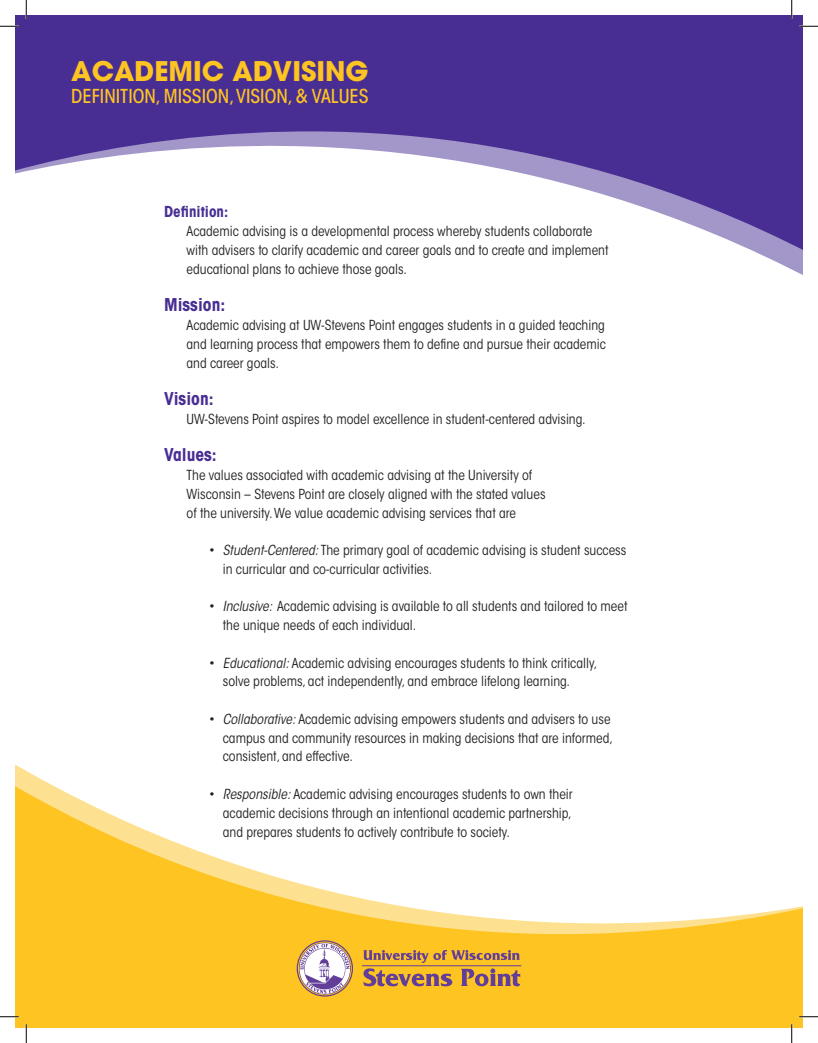
<style>
.page{position:relative;width:818px;height:1043px;background:#fff}
.page>*{position:absolute;margin:0;border:0;box-sizing:border-box;transform-origin:0 0}
.t1{font:700 26.88px "Avant Garde";color:#fec422}
.t2{font:500 condensed 19.12px "ITC Avant Garde Std";color:#fec422}
.t3{font:700 condensed 17.5px "ITC Avant Garde Std";color:#482e92}
.t4{font:700 condensed 15px "ITC Avant Garde Std";color:#482e92}
.t5{font:condensed 13.75px/18.8px "ITC Avant Garde Std";color:#231f20}
.s1{font-style:italic}
</style>
<div class="page">
<svg style="left:15px;top:15px;width:787px;height:260px;fill:#482e92"></svg>
<svg style="left:15px;top:764px;width:787px;height:264px"></svg>
<svg style="left:297px;top:941px;width:55px;height:55px"></svg>
<svg style="left:363px;top:950px;width:157px;height:12px;background:#c5934c"></svg>
<svg style="left:363px;top:968px;width:89px;height:18px;background:#b98955"></svg>
<svg style="left:461px;top:968px;width:59px;height:18px"></svg>
<hr style="left:362px;top:965px;width:159px;height:1px;background:#623e99">
<svg style="left:0;top:25px;width:19px;height:2px"></svg>
<svg style="left:799px;top:25px;width:19px;height:2px"></svg>
<svg style="left:0;top:1015px;width:19px;height:2px"></svg>
<svg style="left:799px;top:1015px;width:19px;height:2px"></svg>
<svg style="left:25px;top:0;width:2px;height:19px"></svg>
<svg style="left:25px;top:1024px;width:2px;height:18px"></svg>
<svg style="left:790px;top:0;width:2px;height:19px"></svg>
<svg style="left:790px;top:1024px;width:2px;height:18px"></svg>
<p class="t1" style="left:71px;top:54px;width:299px">ACADEMIC ADVISING</p>
<p class="t2" style="left:71px;top:85px;width:299px">DEFINITION, MISSION, VISION, &amp; VALUES</p>
<p class="t4" style="left:164px;top:202px;width:66px">Definition:</p>
<p class="t5" style="left:186px;top:222px;width:423px">Academic advising is a developmental process whereby students collaborate with advisers to clarify academic and career goals and to create and implement educational plans to achieve those goals.</p>
<p class="t3" style="left:164px;top:294px;width:63px">Mission:</p>
<p class="t5" style="left:186px;top:316px;width:421px;text-align:justify">Academic advising at UW-Stevens Point engages students in a guided teaching and learning process that empowers them to define and pursue their academic and career goals.</p>
<p class="t3" style="left:164px;top:387px;width:51px">Vision:</p>
<p class="t5" style="left:186px;top:409px;width:401px">UW-Stevens Point aspires to model excellence in student-centered advising.</p>
<p class="t3" style="left:164px;top:444px;width:54px">Values:</p>
<p class="t5" style="left:186px;top:466px;width:360px">The values associated with academic advising at the University of<br>Wisconsin – Stevens Point are closely aligned with the stated values of the university. We value academic advising services that are</p>
<p class="t5" style="left:223px;top:541px;width:405px;text-indent:-14px">• <span class="s1">Student-Centered:</span> The primary goal of academic advising is student success in curricular and co-curricular activities.</p>
<p class="t5" style="left:223px;top:597px;width:406px;text-indent:-14px">• <span class="s1">Inclusive:</span> Academic advising is available to all students and tailored to meet the unique needs of each individual.</p>
<p class="t5" style="left:223px;top:653px;width:376px;text-indent:-14px">• <span class="s1">Educational:</span> Academic advising encourages students to think critically, solve problems, act independently, and embrace lifelong learning.</p>
<p class="t5" style="left:223px;top:709px;width:391px;text-indent:-14px">• <span class="s1">Collaborative:</span> Academic advising empowers students and advisers to use campus and community resources in making decisions that are informed, consistent, and effective.</p>
<p class="t5" style="left:223px;top:784px;width:351px;text-align:justify;text-indent:-14px">• <span class="s1">Responsible:</span> Academic advising encourages students to own their academic decisions through an intentional academic partnership, and prepares students to actively contribute to society.</p>
</div>
